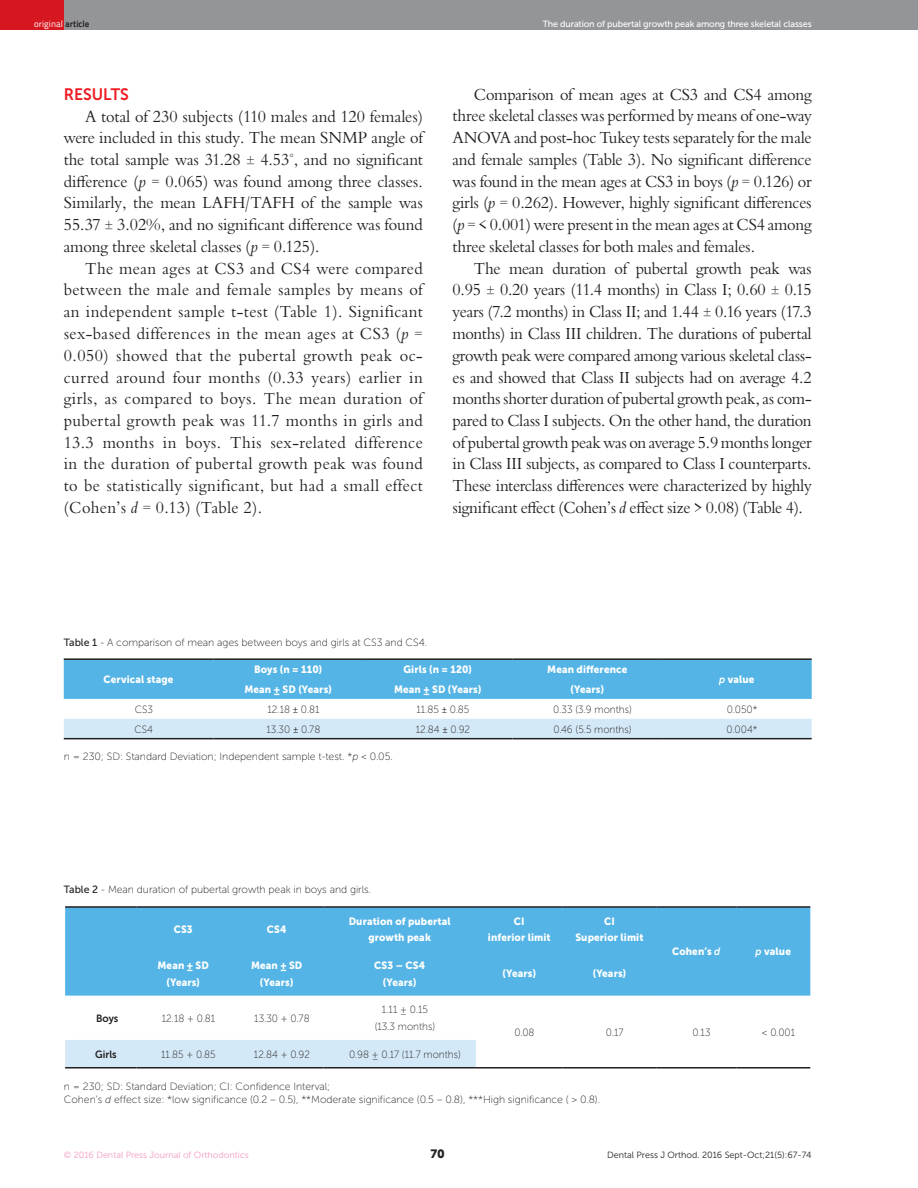
<style>
.page{position:relative;width:918px;height:1188px;background:#fff}
.page>*{position:absolute;margin:0;border:0;box-sizing:border-box;transform-origin:0 0}
.t1{font:16.5px/21.8px "Bergamo Std";letter-spacing:-.01em;color:#231f20;text-align:justify;scale:.95 1}
.t2{font:16.5px "Museo Sans 700";color:#ee1d23;scale:.95 1}
.t3{font:12px "Museo Sans 900";color:#231f20}
.t4{font:10.5px/12.6px "Museo Sans 100";letter-spacing:-.005em;color:#231f20}
.t5{font:10.5px/16.5px "Museo Sans 900";letter-spacing:.01em;color:#fff;text-align:center;scale:.95 1}
.t6{font:10.5px/16.5px "Museo Sans 100";letter-spacing:-.005em;color:#231f20;text-align:center;scale:.95 1}
.t7{font:10.5px "Museo Sans 700";color:#231f20;scale:.95 1}
.t8{font:9px "Museo Sans 500";letter-spacing:-.015em;color:#fff}
.t9{font:9px "Museo Sans 300";color:#231f20}
.t10{font:9px "Museo Sans 300";color:#f499c2}
.t11{font:9px "Titillium Text 22 L";color:#fff}
.s1{font-weight:700;color:#231f20}
.s2{font-style:italic}
.s3{font-family:"Museo Sans 500"}
.s4{font-family:"Museo Sans 700";font-style:italic}
.s5{font-family:"Corporate STOT"}
</style>
<div class="page">
<div style="left:0;top:0;width:918px;height:30px;background:#939598"></div>
<div style="left:0;top:0;width:64px;height:30px;background:#d7171f"></div>
<div style="left:64px;top:660px;width:748px;height:39px;background:#54b4e5"></div>
<div style="left:64px;top:719px;width:748px;height:19px;background:#d4e9f7"></div>
<hr style="left:64px;top:658px;width:149px;height:2px;background:#231f20">
<hr style="left:213px;top:658px;width:150px;height:2px;background:#231f20">
<hr style="left:363px;top:658px;width:150px;height:2px;background:#231f20">
<hr style="left:513px;top:658px;width:149px;height:2px;background:#231f20">
<hr style="left:662px;top:658px;width:150px;height:2px;background:#231f20">
<hr style="left:64px;top:738px;width:149px;height:1px;background:#231f20">
<hr style="left:213px;top:738px;width:150px;height:1px;background:#231f20">
<hr style="left:363px;top:738px;width:150px;height:1px;background:#231f20">
<hr style="left:513px;top:738px;width:149px;height:1px;background:#231f20">
<hr style="left:662px;top:738px;width:150px;height:1px;background:#231f20">
<div style="left:65px;top:908px;width:745px;height:88px;background:#54b4e5"></div>
<div style="left:65px;top:1040px;width:411px;height:27px;background:#d4e9f7"></div>
<hr style="left:65px;top:906px;width:71px;height:2px;background:#231f20">
<hr style="left:136px;top:906px;width:94px;height:2px;background:#231f20">
<hr style="left:230px;top:906px;width:93px;height:2px;background:#231f20">
<hr style="left:323px;top:906px;width:153px;height:2px;background:#231f20">
<hr style="left:476px;top:906px;width:87px;height:2px;background:#231f20">
<hr style="left:563px;top:906px;width:93px;height:2px;background:#231f20">
<hr style="left:656px;top:906px;width:80px;height:2px;background:#231f20">
<hr style="left:736px;top:906px;width:74px;height:2px;background:#231f20">
<hr style="left:65px;top:1067px;width:71px;height:2px;background:#231f20">
<hr style="left:136px;top:1067px;width:94px;height:2px;background:#231f20">
<hr style="left:230px;top:1067px;width:93px;height:2px;background:#231f20">
<hr style="left:323px;top:1067px;width:153px;height:2px;background:#231f20">
<hr style="left:476px;top:1067px;width:87px;height:2px;background:#231f20">
<hr style="left:563px;top:1067px;width:93px;height:2px;background:#231f20">
<hr style="left:656px;top:1067px;width:80px;height:2px;background:#231f20">
<hr style="left:736px;top:1067px;width:74px;height:2px;background:#231f20">
<p class="t11" style="left:34px;top:17px;width:57px">original <span class="s1">article</span></p>
<p class="t8" style="left:543px;top:19px;width:270px">The duration of pubertal growth peak among three skeletal classes</p>
<p class="t2" style="left:64px;top:85px;width:70px">RESULTS</p>
<p class="t1" style="left:64px;top:105px;width:380px;text-indent:21px">A total of 230 subjects (110 males and 120 females) were included in this study. The mean SNMP angle of the total sample was 31.28 ± 4.53°, and no significant difference (<span class="s2">p</span> = 0.065) was found among three classes.<br>Similarly, the mean LAFH/TAFH of the sample was 55.37 ± 3.02%, and no significant difference was found among three skeletal classes (<span class="s2">p</span> = 0.125).</p>
<p class="t1" style="left:64px;top:257px;width:380px;text-indent:21px">The mean ages at CS3 and CS4 were compared between the male and female samples by means of an independent sample t-test (Table 1). Significant sex-based differences in the mean ages at CS3 (<span class="s2">p</span> = 0.050) showed that the pubertal growth peak oc&shy;curred around four months (0.33 years) earlier in girls, as compared to boys. The mean duration of pubertal growth peak was 11.7 months in girls and 13.3 months in boys. This sex-related difference in the duration of pubertal growth peak was found to be statistically significant, but had a small effect (Cohen’s <span class="s2">d</span> = 0.13) (Table 2).</p>
<p class="t1" style="left:453px;top:83px;width:380px;text-indent:21px">Comparison of mean ages at CS3 and CS4 among three skeletal classes was performed by means of one-way ANOVA and post-hoc Tukey tests separately for the male and female samples (Table 3). No significant difference was found in the mean ages at CS3 in boys (<span class="s2">p</span> = 0.126) or girls (<span class="s2">p</span> = 0.262). However, highly significant differences (<span class="s2">p</span> = &lt; 0.001) were present in the mean ages at CS4 among three skeletal classes for both males and females.</p>
<p class="t1" style="left:453px;top:257px;width:380px;text-indent:21px">The mean duration of pubertal growth peak was 0.95 ± 0.20 years (11.4 months) in Class I; 0.60 ± 0.15 years (7.2 months) in Class II; and 1.44 ± 0.16 years (17.3 months) in Class III children. The durations of pubertal growth peak were compared among various skeletal class&shy;es and showed that Class II subjects had on average 4.2 months shorter duration of pubertal growth peak, as com&shy;pared to Class I subjects. On the other hand, the duration of pubertal growth peak was on average 5.9 months longer in Class III subjects, as compared to Class I counterparts.<br>These interclass differences were characterized by highly significant effect (Cohen’s <span class="s2">d</span> effect size &gt; 0.08) (Table 4).</p>
<p class="t4" style="left:64px;top:636px;width:365px"><span class="s3">Table 1</span> - A comparison of mean ages between boys and girls at CS3 and CS4.</p>
<p class="t5" style="left:104px;top:671px;width:75px">Cervical stage</p>
<p class="t5" style="left:254px;top:661px;width:73px">Boys (n = 110)</p>
<p class="t5" style="left:403px;top:661px;width:74px">Girls (n = 120)</p>
<p class="t5" style="left:547px;top:661px;width:86px">Mean difference</p>
<p class="t5" style="left:244px;top:681px;width:93px">Mean ± SD (Years)</p>
<p class="t5" style="left:394px;top:681px;width:93px">Mean ± SD (Years)</p>
<p class="t5" style="left:571px;top:681px;width:37px">(Years)</p>
<p class="t5" style="left:719px;top:671px;width:39px"><span class="s4">p</span> value</p>
<p class="t6" style="left:135px;top:701px;width:21px">CS3</p>
<p class="t6" style="left:267px;top:701px;width:56px">12.18 <span class="s5">±</span> 0.81</p>
<p class="t6" style="left:416px;top:701px;width:57px">11.85 <span class="s5">±</span> 0.85</p>
<p class="t6" style="left:553px;top:701px;width:84px">0.33 (3.9 months)</p>
<p class="t6" style="left:727px;top:701px;width:34px">0.050*</p>
<p class="t6" style="left:135px;top:721px;width:21px">CS4</p>
<p class="t6" style="left:266px;top:721px;width:58px">13.30 <span class="s5">±</span> 0.78</p>
<p class="t6" style="left:416px;top:721px;width:59px">12.84 <span class="s5">±</span> 0.92</p>
<p class="t6" style="left:553px;top:721px;width:84px">0.46 (5.5 months)</p>
<p class="t6" style="left:727px;top:721px;width:34px">0.004*</p>
<p class="t4" style="left:64px;top:750px;width:331px">n = 230; SD: Standard Deviation; Independent sample t-test. *<span class="s2">p</span> &lt; 0.05.</p>
<p class="t4" style="left:64px;top:884px;width:309px"><span class="s3">Table 2</span> - Mean duration of pubertal growth peak in boys and girls.</p>
<p class="t5" style="left:174px;top:921px;width:22px">CS3</p>
<p class="t5" style="left:267px;top:921px;width:22px">CS4</p>
<p class="t5" style="left:349px;top:913px;width:109px">Duration of pubertal growth peak</p>
<p class="t5" style="left:488px;top:913px;width:68px">CI<br>inferior limit</p>
<p class="t5" style="left:575px;top:913px;width:73px">CI<br>Superior limit</p>
<p class="t5" style="left:158px;top:957px;width:56px">Mean ± SD (Years)</p>
<p class="t5" style="left:251px;top:957px;width:56px">Mean ± SD (Years)</p>
<p class="t5" style="left:374px;top:957px;width:55px">CS3 – CS4 (Years)</p>
<p class="t5" style="left:503px;top:965px;width:37px">(Years)</p>
<p class="t5" style="left:593px;top:965px;width:37px">(Years)</p>
<p class="t5" style="left:672px;top:943px;width:52px">Cohen’s <span class="s4">d</span></p>
<p class="t5" style="left:756px;top:943px;width:39px"><span class="s4">p</span> value</p>
<p class="t7" style="left:96px;top:1012px;width:25px">Boys</p>
<p class="t6" style="left:162px;top:1010px;width:58px">12.18 + 0.81</p>
<p class="t6" style="left:254px;top:1010px;width:60px">13.30 + 0.78</p>
<p class="t6" style="left:375px;top:1002px;width:65px">1.11 ± 0.15 (13.3 months)</p>
<p class="t7" style="left:95px;top:1048px;width:24px">Girls</p>
<p class="t6" style="left:161px;top:1046px;width:59px">11.85 + 0.85</p>
<p class="t6" style="left:254px;top:1046px;width:60px">12.84 + 0.92</p>
<p class="t6" style="left:349px;top:1046px;width:119px">0.98 ± 0.17 (11.7 months)</p>
<p class="t6" style="left:514px;top:1024px;width:23px">0.08</p>
<p class="t6" style="left:606px;top:1024px;width:20px">0.17</p>
<p class="t6" style="left:692px;top:1024px;width:21px">0.13</p>
<p class="t6" style="left:762px;top:1024px;width:36px">&lt; 0.001</p>
<p class="t4" style="left:64px;top:1081px;width:538px">n = 230; SD: Standard Deviation; CI: Confidence Interval;<br>Cohen’s <span class="s2">d</span> effect size: *low significance (0.2 – 0.5), **Moderate significance (0.5 – 0.8), ***High significance ( &gt; 0.8).</p>
<p class="t10" style="left:64px;top:1150px;width:186px">© 2016 Dental Press Journal of Orthodontics</p>
<p class="t3" style="left:430px;top:1147px;width:16px">70</p>
<p class="t9" style="left:607px;top:1150px;width:206px">Dental Press J Orthod. 2016 Sept-Oct;21(5):67-74</p>
</div>
